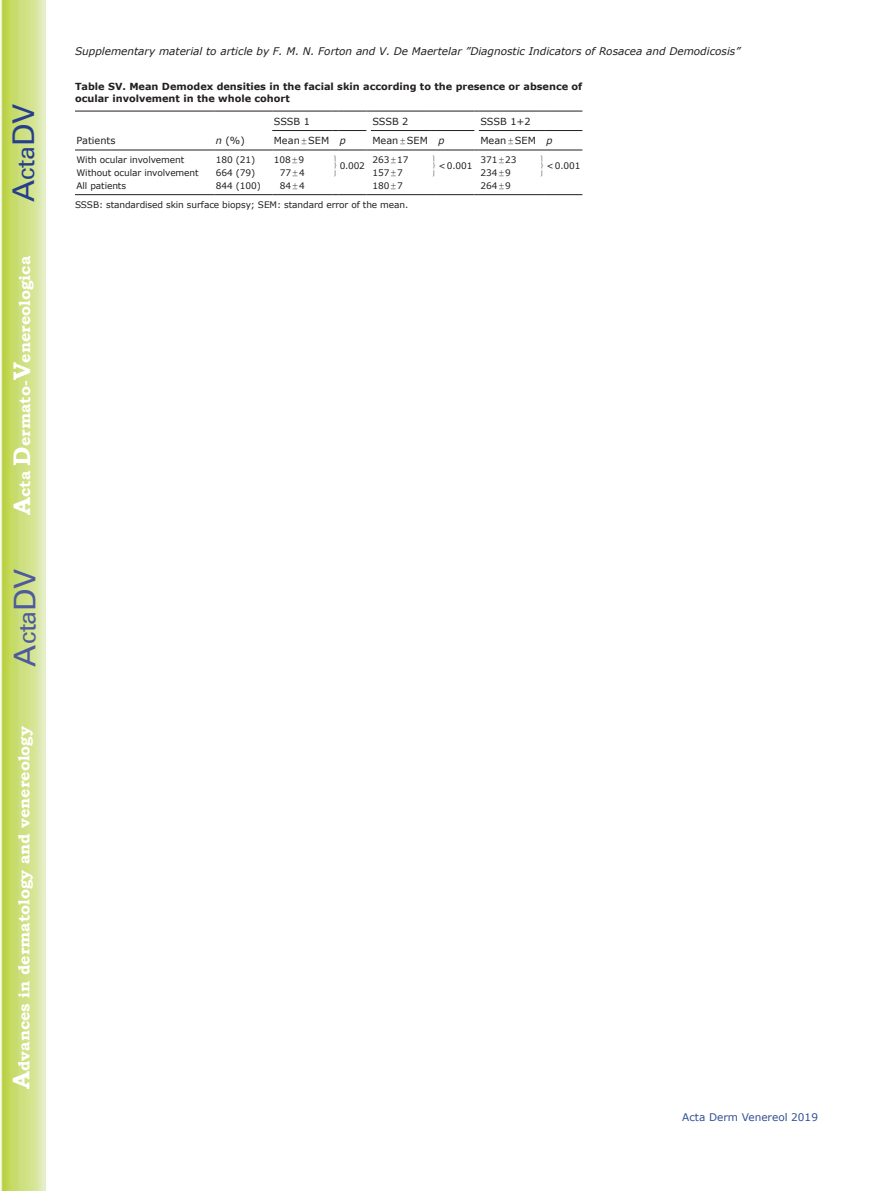
<style>
.page{position:relative;width:893px;height:1191px;background:#fff}
.page>*{position:absolute;margin:0;border:0;box-sizing:border-box;transform-origin:0 0}
.t1{font:30px "Univers";color:#4d5a9e}
.t2{font:30px "Univers";color:#253f8e}
.t3{font:700 15.75px "Bookman Old Style";color:#fff}
.t4{font:italic 10.5px "Verdana";color:#231f20}
.t5{font:10.5px "Verdana";color:#324f95}
.t6{font:700 9.75px/11.7px "Verdana";color:#231f20}
.t7{font:9.75px "Verdana";color:#231f20}
.t8{font:9px "Verdana";letter-spacing:-.01em;color:#231f20}
.t9{font:6px/7.2px "Symbol";color:#231f20;text-align:justify}
.s1{font-size:24px}
.s2{font-style:italic}
.s3{font-family:"Perpetua";font-size:9px}
.s4{font-family:"Perpetua"}
</style>
<div class="page">
<svg style="left:1px;top:0;width:45px;height:1191px;background:#cfe084"></svg>
<hr style="left:75px;top:111px;width:139px;height:1px;background:#231f20">
<hr style="left:214px;top:111px;width:58px;height:1px;background:#231f20">
<hr style="left:75px;top:150px;width:139px;height:1px;background:#231f20">
<hr style="left:214px;top:150px;width:58px;height:1px;background:#231f20">
<hr style="left:272px;top:111px;width:60px;height:1px;background:#231f20">
<svg style="left:332px;top:111px;width:39px;height:1px"></svg>
<hr style="left:371px;top:111px;width:60px;height:1px;background:#231f20">
<hr style="left:437px;top:111px;width:37px;height:1px;background:#231f20">
<hr style="left:479px;top:111px;width:60px;height:1px;background:#231f20">
<hr style="left:545px;top:111px;width:37px;height:1px;background:#231f20">
<hr style="left:272px;top:130px;width:60px;height:1px;background:#231f20">
<svg style="left:332px;top:130px;width:34px;height:1px"></svg>
<hr style="left:371px;top:130px;width:60px;height:1px;background:#231f20">
<hr style="left:437px;top:130px;width:37px;height:1px;background:#231f20">
<hr style="left:479px;top:130px;width:60px;height:1px;background:#231f20">
<hr style="left:545px;top:130px;width:37px;height:1px;background:#231f20">
<hr style="left:272px;top:150px;width:60px;height:1px;background:#231f20">
<svg style="left:332px;top:150px;width:39px;height:1px"></svg>
<hr style="left:371px;top:150px;width:60px;height:1px;background:#231f20">
<hr style="left:437px;top:150px;width:37px;height:1px;background:#231f20">
<hr style="left:479px;top:150px;width:60px;height:1px;background:#231f20">
<hr style="left:545px;top:150px;width:37px;height:1px;background:#231f20">
<hr style="left:75px;top:194px;width:139px;height:1px;background:#231f20">
<hr style="left:214px;top:194px;width:58px;height:1px;background:#231f20">
<hr style="left:272px;top:194px;width:60px;height:1px;background:#231f20">
<svg style="left:332px;top:194px;width:39px;height:1px"></svg>
<hr style="left:371px;top:194px;width:60px;height:1px;background:#231f20">
<hr style="left:437px;top:194px;width:37px;height:1px;background:#231f20">
<hr style="left:479px;top:194px;width:60px;height:1px;background:#231f20">
<hr style="left:545px;top:194px;width:37px;height:1px;background:#231f20">
<h1 class="t2" style="left:6px;top:202px;width:100px;rotate:-90deg">A<span class="s1">cta</span>DV</h1>
<h2 class="t3" style="left:15px;top:515px;width:260px;rotate:-90deg"><span class="s1">A</span>cta <span class="s1">D</span>ermato-<span class="s1">V</span>enereologica</h2>
<h1 class="t1" style="left:7px;top:666px;width:100px;rotate:-90deg">A<span class="s1">cta</span>DV</h1>
<h2 class="t3" style="left:15px;top:1088px;width:364px;rotate:-90deg"><span class="s1">A</span>dvances in dermatology and venereology</h2>
<p class="t4" style="left:75px;top:44px;width:667px">Supplementary material to article by F. M. N. Forton and V. De Maertelar ”Diagnostic Indicators of Rosacea and Demodicosis”</p>
<p class="t6" style="left:75px;top:80px;width:509px">Table SV. Mean Demodex densities in the facial skin according to the presence or absence of ocular involvement in the whole cohort</p>
<p class="t7" style="left:76px;top:134px;width:40px">Patients</p>
<p class="t7" style="left:216px;top:134px;width:30px"><span class="s2">n</span> (%)</p>
<p class="t7" style="left:274px;top:115px;width:38px">SSSB 1</p>
<p class="t7" style="left:372px;top:115px;width:38px">SSSB 2</p>
<p class="t7" style="left:480px;top:115px;width:52px">SSSB 1+2</p>
<p class="t7" style="left:274px;top:134px;width:74px">Mean<span class="s3">±</span>SEM <span class="s2">p</span></p>
<p class="t7" style="left:372px;top:134px;width:74px">Mean<span class="s3">±</span>SEM <span class="s2">p</span></p>
<p class="t7" style="left:480px;top:134px;width:74px">Mean<span class="s3">±</span>SEM <span class="s2">p</span></p>
<p class="t8" style="left:76px;top:154px;width:109px">With ocular involvement</p>
<p class="t8" style="left:216px;top:154px;width:41px">180 (21)</p>
<p class="t8" style="left:274px;top:154px;width:32px">108<span class="s4">±</span>9</p>
<p class="t9" style="left:334px;top:155px;width:4px">⎫ ⎬ ⎭</p>
<p class="t8" style="left:340px;top:160px;width:27px">0.002</p>
<p class="t8" style="left:372px;top:154px;width:38px">263<span class="s4">±</span>17</p>
<p class="t9" style="left:432px;top:155px;width:4px">⎫ ⎬ ⎭</p>
<p class="t8" style="left:438px;top:160px;width:36px">&lt;0.001</p>
<p class="t8" style="left:480px;top:154px;width:38px">371<span class="s4">±</span>23</p>
<p class="t9" style="left:540px;top:155px;width:4px">⎫ ⎬ ⎭</p>
<p class="t8" style="left:546px;top:160px;width:36px">&lt;0.001</p>
<p class="t8" style="left:77px;top:167px;width:124px">Without ocular involvement</p>
<p class="t8" style="left:216px;top:167px;width:41px">664 (79)</p>
<p class="t8" style="left:280px;top:167px;width:26px">77<span class="s4">±</span>4</p>
<p class="t8" style="left:372px;top:167px;width:32px">157<span class="s4">±</span>7</p>
<p class="t8" style="left:480px;top:167px;width:32px">234<span class="s4">±</span>9</p>
<p class="t8" style="left:77px;top:180px;width:51px">All patients</p>
<p class="t8" style="left:216px;top:180px;width:46px">844 (100)</p>
<p class="t8" style="left:280px;top:180px;width:26px">84<span class="s4">±</span>4</p>
<p class="t8" style="left:372px;top:180px;width:32px">180<span class="s4">±</span>7</p>
<p class="t8" style="left:480px;top:180px;width:32px">264<span class="s4">±</span>9</p>
<p class="t8" style="left:75px;top:198px;width:335px">SSSB: standardised skin surface biopsy; SEM: standard error of the mean.</p>
<p class="t5" style="left:682px;top:1110px;width:137px">Acta Derm Venereol 2019</p>
</div>
